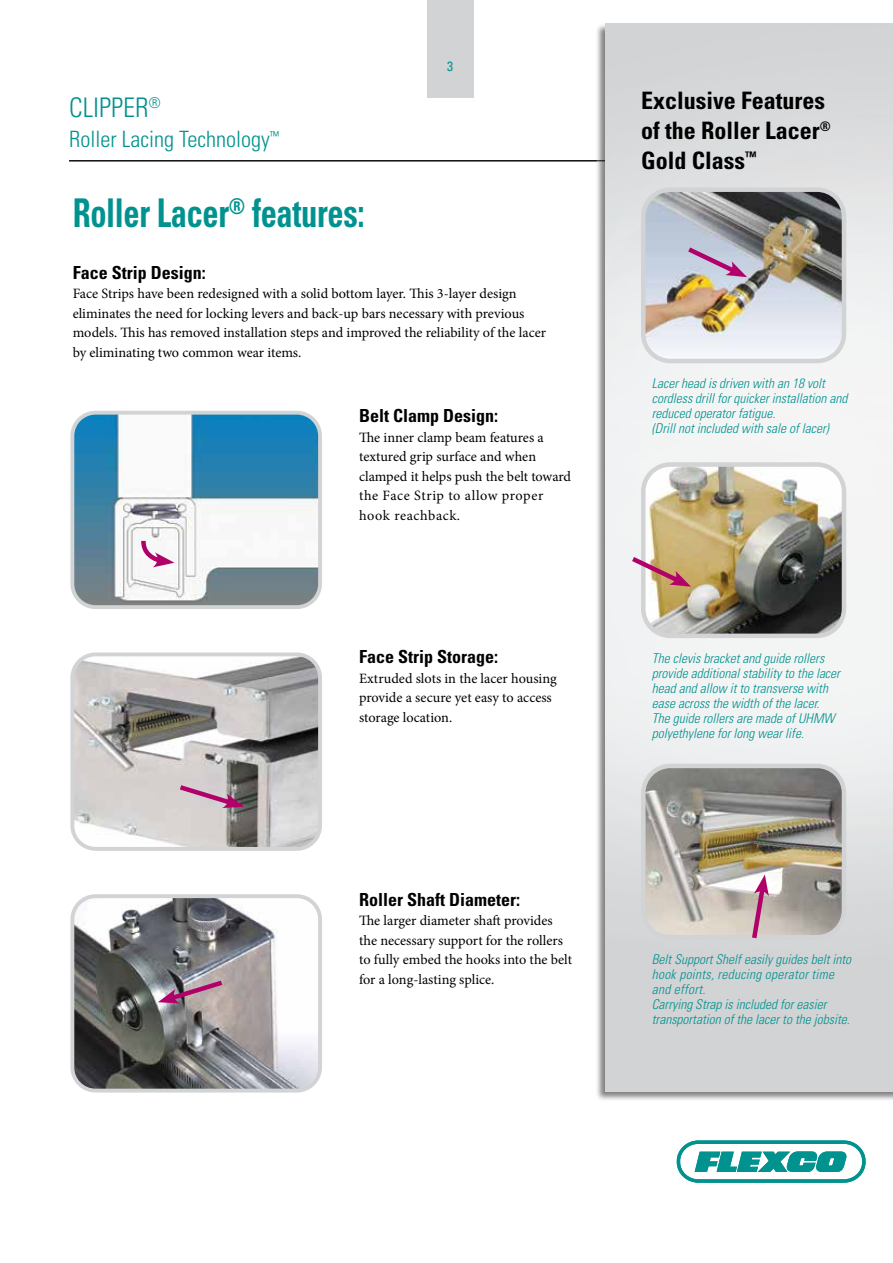
<style>
.page{position:relative;width:893px;height:1263px;background:#fff}
.page>*{position:absolute;margin:0;border:0;box-sizing:border-box;transform-origin:0 0}
.t1{font:700 condensed 39.6px "Univers LT Std";letter-spacing:-.01em;color:#00928f;scale:.82 1}
.t2{font:300 condensed 27px "Univers LT Std";color:#00928f}
.t3{font:700 condensed 24px/30px "Univers LT Std";color:#000}
.t4{font:300 condensed 22.5px "Univers LT Std";color:#00928f}
.t5{font:700 condensed 18px "Univers LT Std";color:#000}
.t6{font:14.25px/19.5px "Minion Pro";color:#000}
.t7{font:italic 300 condensed 13.5px/15px "Univers LT Std";color:#00928f}
.t8{font:condensed 13.5px "Univers LT Std";color:#00928f}
</style>
<div class="page">
<svg style="left:677px;top:1140px;width:188px;height:43px"></svg>
<div style="left:427px;top:0;width:46px;height:98px;background:#d1d3d4"></div>
<div style="left:595px;top:23px;width:298px;height:1079px;background:#000;opacity:.5"></div>
<img style="left:605px;top:24px;width:288px;height:1068px">
<img style="left:75px;top:416px;width:242px;height:188px">
<div style="left:70px;top:411px;width:252px;height:198px;border:4px solid #d1d3d4;border-radius:23px"></div>
<img style="left:75px;top:657px;width:242px;height:189px">
<div style="left:70px;top:652px;width:252px;height:199px;border:4px solid #d1d3d4;border-radius:23px"></div>
<img style="left:75px;top:899px;width:242px;height:188px">
<div style="left:70px;top:894px;width:252px;height:198px;border:4px solid #d1d3d4;border-radius:23px"></div>
<img style="left:643px;top:190px;width:201px;height:171px">
<div style="left:641px;top:187px;width:205px;height:176px;border:4px solid #d1d3d4;border-radius:27px"></div>
<img style="left:643px;top:464px;width:201px;height:172px">
<div style="left:641px;top:462px;width:205px;height:176px;border:4px solid #d1d3d4;border-radius:27px"></div>
<img style="left:643px;top:766px;width:201px;height:171px">
<div style="left:641px;top:764px;width:205px;height:175px;border:4px solid #d1d3d4;border-radius:27px"></div>
<svg style="left:139px;top:536px;width:35px;height:31px"></svg>
<svg style="left:175px;top:782px;width:69px;height:27px;background:#bb98aa"></svg>
<svg style="left:158px;top:977px;width:69px;height:27px;background:#a98397"></svg>
<svg style="left:683px;top:243px;width:64px;height:35px;background:#bdacc6"></svg>
<svg style="left:627px;top:553px;width:64px;height:34px"></svg>
<svg style="left:749px;top:874px;width:20px;height:69px"></svg>
<hr style="left:69px;top:160px;width:528px;height:1px;background:#000">
<h2 class="t2" style="left:69px;top:92px;width:93px">CLIPPER<sup>®</sup></h2>
<h3 class="t4" style="left:69px;top:126px;width:211px">Roller Lacing Technology<sup>™</sup></h3>
<h1 class="t1" style="left:73px;top:189px;width:358px">Roller Lacer<sup>®</sup> features:</h1>
<p class="t8" style="left:447px;top:57px;width:7px">3</p>
<p class="t5" style="left:73px;top:261px;width:134px">Face Strip Design:</p>
<p class="t6" style="left:73px;top:284px;width:475px">Face Strips have been redesigned with a solid bottom layer. This 3-layer design eliminates the need for locking levers and back-up bars necessary with previous models. This has removed installation steps and improved the reliability of the lacer by eliminating two common wear items.</p>
<p class="t5" style="left:359px;top:405px;width:140px">Belt Clamp Design:</p>
<p class="t6" style="left:359px;top:428px;width:214px">The inner clamp beam features a textured grip surface and when clamped it helps push the belt toward the Face Strip to allow proper hook reachback.</p>
<p class="t5" style="left:359px;top:646px;width:140px">Face Strip Storage:</p>
<p class="t6" style="left:359px;top:669px;width:199px">Extruded slots in the lacer housing provide a secure yet easy to access storage location.</p>
<p class="t5" style="left:359px;top:888px;width:163px">Roller Shaft Diameter:</p>
<p class="t6" style="left:359px;top:911px;width:214px">The larger diameter shaft provides the necessary support for the rollers to fully embed the hooks into the belt for a long-lasting splice.</p>
<h3 class="t3" style="left:641px;top:85px;width:191px">Exclusive Features of the Roller Lacer<sup>®<br></sup>Gold Class<sup>™</sup></h3>
<p class="t7" style="left:652px;top:376px;width:197px">Lacer head is driven with an 18 volt cordless drill for quicker installation and reduced operator fatigue.<br>(Drill not included with sale of lacer)</p>
<p class="t7" style="left:652px;top:651px;width:190px">The clevis bracket and guide rollers provide additional stability to the lacer head and allow it to transverse with ease across the width of the lacer.<br>The guide rollers are made of UHMW polyethylene for long wear life.</p>
<p class="t7" style="left:652px;top:952px;width:201px">Belt Support Shelf easily guides belt into hook points, reducing operator time and effort.<br>Carrying Strap is included for easier transportation of the lacer to the jobsite.</p>
</div>
